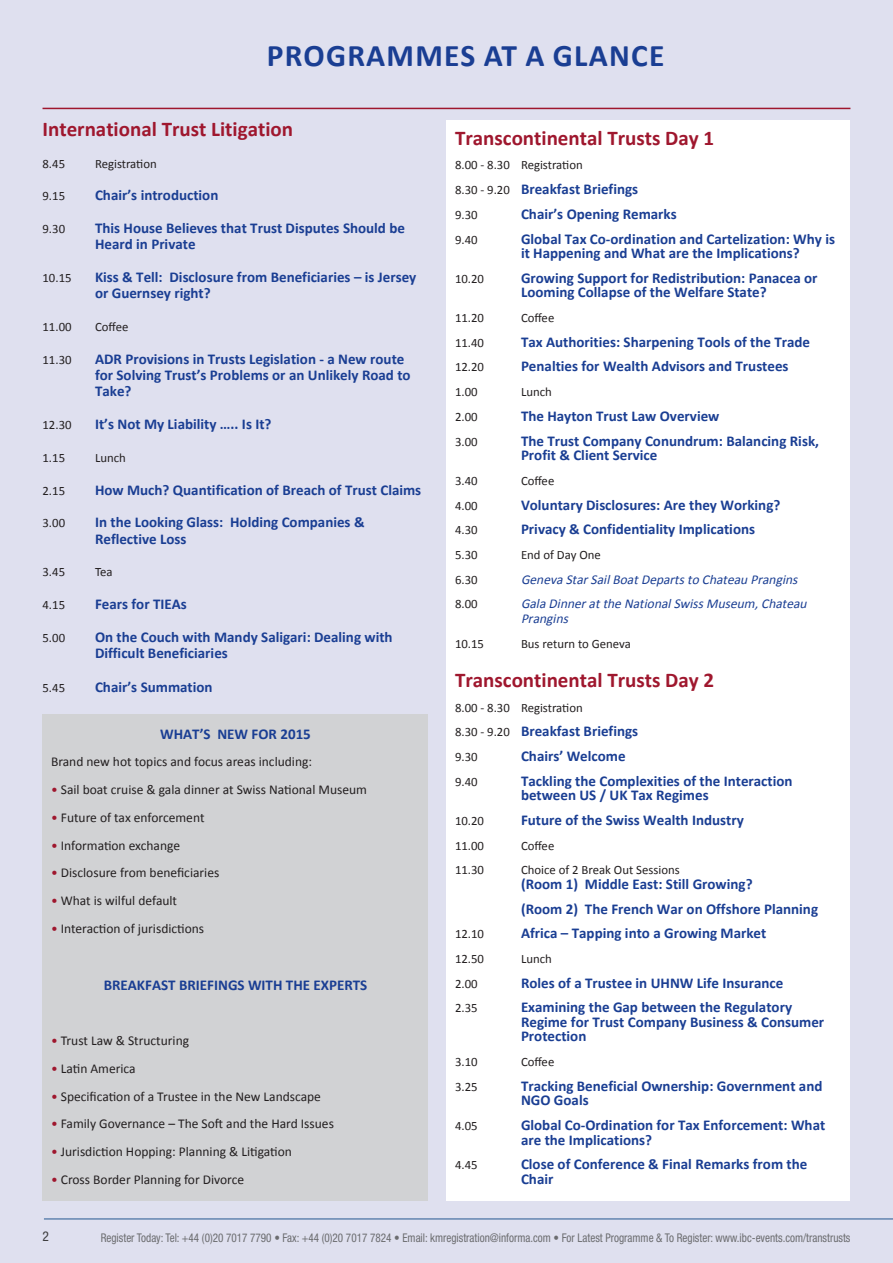
<style>
.page{position:relative;width:893px;height:1263px;background:#dfe0ef}
.page>*{position:absolute;margin:0;border:0;box-sizing:border-box;transform-origin:0 0}
.t1{font:700 31.5px "Calibri";letter-spacing:.04em;color:#1a3e93}
.t2{font:700 21px "Calibri";color:#9f172e}
.t3{font:700 15px/14.5px "Calibri";color:#1a3e93}
.t4{font:13.5px "Calibri";color:#231f20}
.t5{font:italic 13.5px/14.5px "Calibri";color:#1a3e93}
.t6{font:condensed 13.5px "Helvetica Neue";color:#3e3e3f}
.t7{font:12.75px "Calibri";color:#231f20}
.t8{font:condensed 12px "Helvetica Neue";color:#6c6d70;scale:.93 1}
.s1{color:#9f172e}
.s2{font-weight:400;font-size:12.75px;color:#231f20}
</style>
<div class="page">
<hr style="left:44px;top:1218px;width:849px;height:1px;background:#255890">
<hr style="left:43px;top:108px;width:807px;height:1px;background:#9f172e">
<div style="left:446px;top:120px;width:404px;height:1081px;background:#fff"></div>
<div style="left:43px;top:714px;width:385px;height:487px;background:#d1d2d4"></div>
<p class="t1" style="left:267px;top:36px;width:399px">PROGRAMMES AT A GLANCE</p>
<p class="t2" style="left:43px;top:116px;width:252px">International Trust Litigation</p>
<p class="t7" style="left:43px;top:155px;width:24px">8.45</p>
<p class="t7" style="left:95px;top:155px;width:63px">Registration</p>
<p class="t7" style="left:43px;top:188px;width:24px">9.15</p>
<p class="t3" style="left:95px;top:188px;width:125px">Chair’s introduction</p>
<p class="t7" style="left:43px;top:221px;width:24px">9.30</p>
<p class="t3" style="left:95px;top:220px;width:311px;line-height:16.4px">This House Believes that Trust Disputes Should be<br>Heard in Private</p>
<p class="t7" style="left:43px;top:270px;width:31px">10.15</p>
<p class="t3" style="left:95px;top:269px;width:323px;line-height:16.4px">Kiss &amp; Tell: Disclosure from Beneficiaries – is Jersey or Guernsey right?</p>
<p class="t7" style="left:43px;top:319px;width:31px">11.00</p>
<p class="t7" style="left:95px;top:319px;width:35px">Coffee</p>
<p class="t7" style="left:43px;top:351px;width:31px">11.30</p>
<p class="t3" style="left:95px;top:351px;width:317px;line-height:16.4px">ADR Provisions in Trusts Legislation - a New route for Solving Trust’s Problems or an Unlikely Road to<br>Take?</p>
<p class="t7" style="left:43px;top:417px;width:31px">12.30</p>
<p class="t3" style="left:95px;top:417px;width:178px">It’s Not My Liability ….. Is It?</p>
<p class="t7" style="left:43px;top:449px;width:24px">1.15</p>
<p class="t7" style="left:95px;top:449px;width:32px">Lunch</p>
<p class="t7" style="left:43px;top:482px;width:24px">2.15</p>
<p class="t3" style="left:95px;top:482px;width:328px">How Much? Quantification of Breach of Trust Claims</p>
<p class="t7" style="left:43px;top:515px;width:24px">3.00</p>
<p class="t3" style="left:95px;top:514px;width:271px;line-height:16.4px">In the Looking Glass: Holding Companies &amp;<br>Reflective Loss</p>
<p class="t7" style="left:43px;top:564px;width:24px">3.45</p>
<p class="t7" style="left:95px;top:564px;width:19px">Tea</p>
<p class="t7" style="left:43px;top:597px;width:24px">4.15</p>
<p class="t3" style="left:95px;top:597px;width:93px">Fears for TIEAs</p>
<p class="t7" style="left:43px;top:629px;width:24px">5.00</p>
<p class="t3" style="left:95px;top:628px;width:299px;line-height:16.4px">On the Couch with Mandy Saligari: Dealing with<br>Difficult Beneficiaries</p>
<p class="t7" style="left:43px;top:680px;width:24px">5.45</p>
<p class="t3" style="left:95px;top:680px;width:119px">Chair’s Summation</p>
<p class="t3" style="left:160px;top:726px;width:152px">WHAT’S NEW FOR 2015</p>
<p class="t4" style="left:51px;top:753px;width:263px">Brand new hot topics and focus areas including:</p>
<p class="t4" style="left:51px;top:781px;width:318px"><span class="s1">•</span> Sail boat cruise &amp; gala dinner at Swiss National Museum</p>
<p class="t4" style="left:51px;top:809px;width:155px"><span class="s1">•</span> Future of tax enforcement</p>
<p class="t4" style="left:51px;top:836px;width:131px"><span class="s1">•</span> Information exchange</p>
<p class="t4" style="left:51px;top:864px;width:170px"><span class="s1">•</span> Disclosure from beneficiaries</p>
<p class="t4" style="left:51px;top:892px;width:128px"><span class="s1">•</span> What is wilful default</p>
<p class="t4" style="left:51px;top:920px;width:155px"><span class="s1">•</span> Interaction of jurisdictions</p>
<p class="t3" style="left:104px;top:977px;width:265px">BREAKFAST BRIEFINGS WITH THE EXPERTS</p>
<p class="t4" style="left:51px;top:1032px;width:140px"><span class="s1">•</span> Trust Law &amp; Structuring</p>
<p class="t4" style="left:51px;top:1060px;width:86px"><span class="s1">•</span> Latin America</p>
<p class="t4" style="left:51px;top:1087px;width:271px"><span class="s1">•</span> Specification of a Trustee in the New Landscape</p>
<p class="t4" style="left:51px;top:1115px;width:284px"><span class="s1">•</span> Family Governance – The Soft and the Hard Issues</p>
<p class="t4" style="left:51px;top:1143px;width:242px"><span class="s1">•</span> Jurisdiction Hopping: Planning &amp; Litigation</p>
<p class="t4" style="left:51px;top:1171px;width:195px"><span class="s1">•</span> Cross Border Planning for Divorce</p>
<p class="t2" style="left:455px;top:124px;width:261px">Transcontinental Trusts Day 1</p>
<p class="t7" style="left:455px;top:157px;width:129px">8.00 - 8.30 Registration</p>
<p class="t3" style="left:455px;top:182px;width:185px"><span class="s2">8.30 - 9.20</span> Breakfast Briefings</p>
<p class="t7" style="left:455px;top:207px;width:24px">9.30</p>
<p class="t3" style="left:521px;top:207px;width:157px">Chair’s Opening Remarks</p>
<p class="t7" style="left:455px;top:231px;width:24px">9.40</p>
<p class="t3" style="left:521px;top:231px;width:316px">Global Tax Co-ordination and Cartelization: Why is it Happening and What are the Implications?</p>
<p class="t7" style="left:455px;top:270px;width:31px">10.20</p>
<p class="t3" style="left:521px;top:271px;width:298px">Growing Support for Redistribution: Panacea or<br>Looming Collapse of the Welfare State?</p>
<p class="t7" style="left:455px;top:310px;width:31px">11.20</p>
<p class="t7" style="left:521px;top:310px;width:35px">Coffee</p>
<p class="t7" style="left:455px;top:334px;width:31px">11.40</p>
<p class="t3" style="left:521px;top:334px;width:291px">Tax Authorities: Sharpening Tools of the Trade</p>
<p class="t7" style="left:455px;top:359px;width:31px">12.20</p>
<p class="t3" style="left:521px;top:359px;width:269px">Penalties for Wealth Advisors and Trustees</p>
<p class="t7" style="left:455px;top:384px;width:24px">1.00</p>
<p class="t7" style="left:521px;top:384px;width:32px">Lunch</p>
<p class="t7" style="left:455px;top:409px;width:24px">2.00</p>
<p class="t3" style="left:521px;top:409px;width:200px">The Hayton Trust Law Overview</p>
<p class="t7" style="left:455px;top:433px;width:24px">3.00</p>
<p class="t3" style="left:521px;top:433px;width:300px">The Trust Company Conundrum: Balancing Risk,<br>Profit &amp; Client Service</p>
<p class="t7" style="left:455px;top:472px;width:24px">3.40</p>
<p class="t7" style="left:521px;top:472px;width:35px">Coffee</p>
<p class="t7" style="left:455px;top:497px;width:24px">4.00</p>
<p class="t3" style="left:521px;top:497px;width:261px">Voluntary Disclosures: Are they Working?</p>
<p class="t7" style="left:455px;top:522px;width:24px">4.30</p>
<p class="t3" style="left:521px;top:522px;width:236px">Privacy &amp; Confidentiality Implications</p>
<p class="t7" style="left:455px;top:547px;width:24px">5.30</p>
<p class="t7" style="left:521px;top:547px;width:81px">End of Day One</p>
<p class="t7" style="left:455px;top:571px;width:24px">6.30</p>
<p class="t5" style="left:521px;top:572px;width:282px">GenevaStarSailBoatDepartsto Chateau Prangins</p>
<p class="t7" style="left:455px;top:596px;width:24px">8.00</p>
<p class="t5" style="left:521px;top:597px;width:291px">GalaDinnerattheNationalSwissMuseum,Chateau<br>Prangins</p>
<p class="t7" style="left:455px;top:635px;width:31px">10.15</p>
<p class="t7" style="left:521px;top:635px;width:111px">Bus return to Geneva</p>
<p class="t2" style="left:455px;top:666px;width:261px">Transcontinental Trusts Day 2</p>
<p class="t7" style="left:455px;top:699px;width:129px">8.00 - 8.30 Registration</p>
<p class="t3" style="left:455px;top:724px;width:185px"><span class="s2">8.30 - 9.20</span> Breakfast Briefings</p>
<p class="t7" style="left:455px;top:749px;width:24px">9.30</p>
<p class="t3" style="left:521px;top:749px;width:106px">Chairs’ Welcome</p>
<p class="t7" style="left:455px;top:773px;width:24px">9.40</p>
<p class="t3" style="left:521px;top:773px;width:273px">Tackling the Complexities of the Interaction between US / UK Tax Regimes</p>
<p class="t7" style="left:455px;top:812px;width:31px">10.20</p>
<p class="t3" style="left:521px;top:812px;width:224px">Future of the Swiss Wealth Industry</p>
<p class="t7" style="left:455px;top:837px;width:31px">11.00</p>
<p class="t7" style="left:521px;top:837px;width:35px">Coffee</p>
<p class="t7" style="left:455px;top:862px;width:31px">11.30</p>
<p class="t7" style="left:521px;top:862px;width:160px">Choice of 2 Break Out Sessions</p>
<p class="t3" style="left:521px;top:876px;width:233px">(Room 1) Middle East: Still Growing?</p>
<p class="t3" style="left:521px;top:901px;width:299px">(Room 2) The French War on Offshore Planning</p>
<p class="t7" style="left:455px;top:926px;width:31px">12.10</p>
<p class="t3" style="left:521px;top:926px;width:247px">Africa – Tapping into a Growing Market</p>
<p class="t7" style="left:455px;top:951px;width:31px">12.50</p>
<p class="t7" style="left:521px;top:951px;width:32px">Lunch</p>
<p class="t7" style="left:455px;top:975px;width:24px">2.00</p>
<p class="t3" style="left:521px;top:975px;width:264px">Roles of a Trustee in UHNW Life Insurance</p>
<p class="t7" style="left:455px;top:1000px;width:24px">2.35</p>
<p class="t3" style="left:521px;top:1000px;width:305px">Examining the Gap between the Regulatory<br>Regime for Trust Company Business &amp; Consumer<br>Protection</p>
<p class="t7" style="left:455px;top:1054px;width:24px">3.10</p>
<p class="t7" style="left:521px;top:1054px;width:35px">Coffee</p>
<p class="t7" style="left:455px;top:1078px;width:24px">3.25</p>
<p class="t3" style="left:521px;top:1078px;width:303px">Tracking Beneficial Ownership: Government and<br>NGO Goals</p>
<p class="t7" style="left:455px;top:1118px;width:24px">4.05</p>
<p class="t3" style="left:521px;top:1118px;width:306px">Global Co-Ordination for Tax Enforcement: What are the Implications?</p>
<p class="t7" style="left:455px;top:1157px;width:24px">4.45</p>
<p class="t3" style="left:521px;top:1157px;width:288px">Close of Conference &amp; Final Remarks from the<br>Chair</p>
<p class="t6" style="left:43px;top:1229px;width:8px">2</p>
<p class="t8" style="left:101px;top:1231px;width:808px">Register Today: Tel: +44 (0)20 7017 7790 • Fax: +44 (0)20 7017 7824 • Email: kmregistration@informa.com • For Latest Programme &amp; To Register: www.ibc-events.com/transtrusts</p>
</div>
